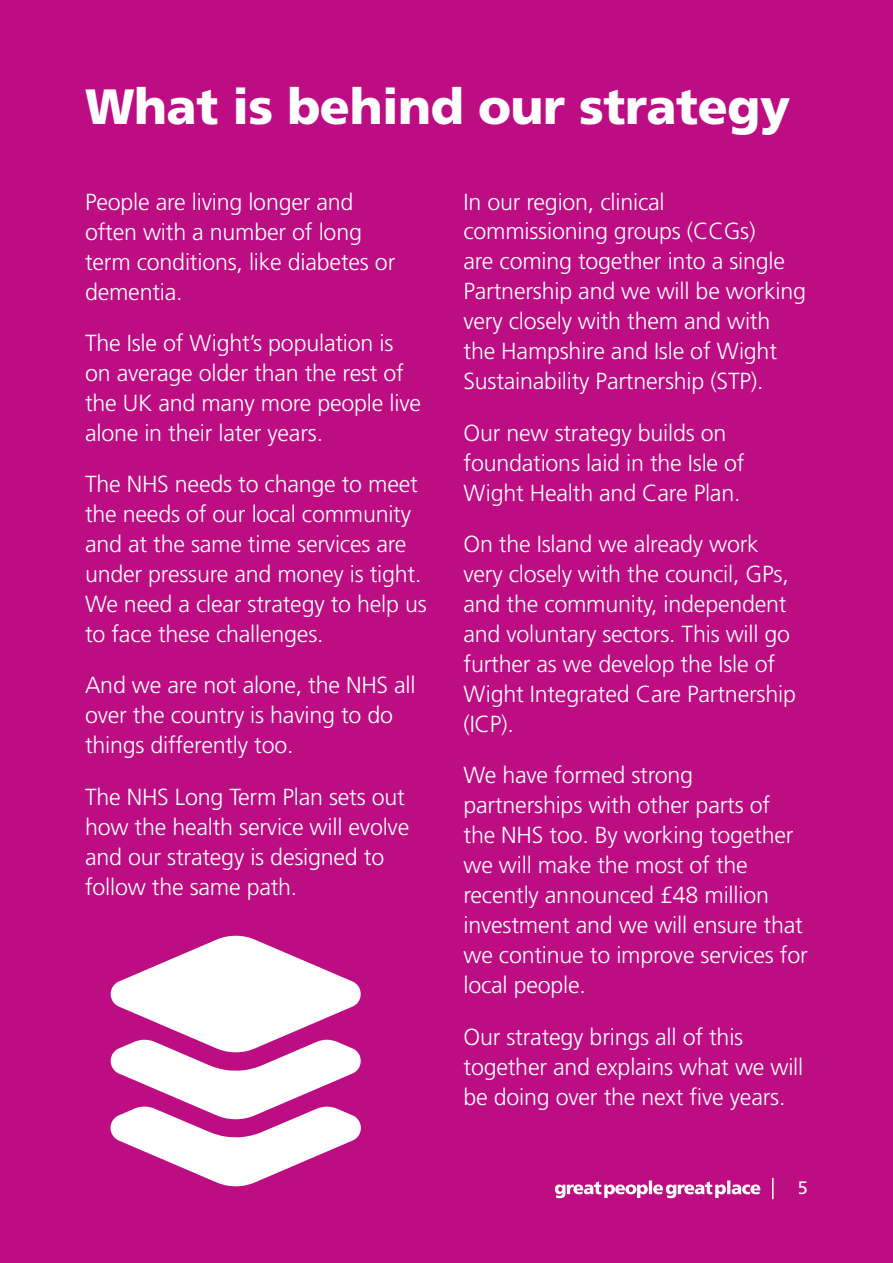
<style>
.page{position:relative;width:893px;height:1263px;background:#bc0d83}
.page>*{position:absolute;margin:0;border:0;box-sizing:border-box;transform-origin:0 0}
.t1{font:900 49.5px "Frutiger";letter-spacing:-.01em;color:#fff}
.t2{font:300 23.25px/30px "Frutiger";letter-spacing:-.01em;color:#fff}
.t3{font:18px "Frutiger";color:#fff}
</style>
<div class="page">
<hr style="left:772px;top:1178px;width:2px;height:21px;background:#fff">
<svg style="left:555px;top:1180px;width:205px;height:18px"></svg>
<svg style="left:111px;top:936px;width:250px;height:250px"></svg>
<h1 class="t1" style="left:85px;top:76px;width:707px">What is behind our strategy</h1>
<p class="t2" style="left:85px;top:186px;width:312px">People are living longer and often with a number of long term conditions, like diabetes or dementia.</p>
<p class="t2" style="left:85px;top:328px;width:338px">The Isle of Wight’s population is on average older than the rest of the UK and many more people live alone in their later years.</p>
<p class="t2" style="left:85px;top:469px;width:343px">The NHS needs to change to meet the needs of our local community and at the same time services are under pressure and money is tight.<br>We need a clear strategy to help us to face these challenges.</p>
<p class="t2" style="left:85px;top:670px;width:332px">And we are not alone, the NHS all over the country is having to do things differently too.</p>
<p class="t2" style="left:85px;top:781px;width:326px">The NHS Long Term Plan sets out how the health service will evolve and our strategy is designed to follow the same path.</p>
<p class="t2" style="left:463px;top:186px;width:344px">In our region, clinical commissioning groups (CCGs)<br>are coming together into a single<br>Partnership and we will be working very closely with them and with the Hampshire and Isle of Wight<br>Sustainability Partnership (STP).</p>
<p class="t2" style="left:463px;top:418px;width:283px">Our new strategy builds on foundations laid in the Isle of<br>Wight Health and Care Plan.</p>
<p class="t2" style="left:463px;top:529px;width:334px">On the Island we already work very closely with the council, GPs, and the community, independent and voluntary sectors. This will go further as we develop the Isle of<br>Wight Integrated Care Partnership (ICP).</p>
<p class="t2" style="left:463px;top:760px;width:346px">We have formed strong partnerships with other parts of the NHS too. By working together we will make the most of the recently announced £48 million investment and we will ensure that we continue to improve services for local people.</p>
<p class="t2" style="left:463px;top:1021px;width:341px">Our strategy brings all of this together and explains what we will be doing over the next five years.</p>
<p class="t3" style="left:798px;top:1177px;width:12px">5</p>
</div>
